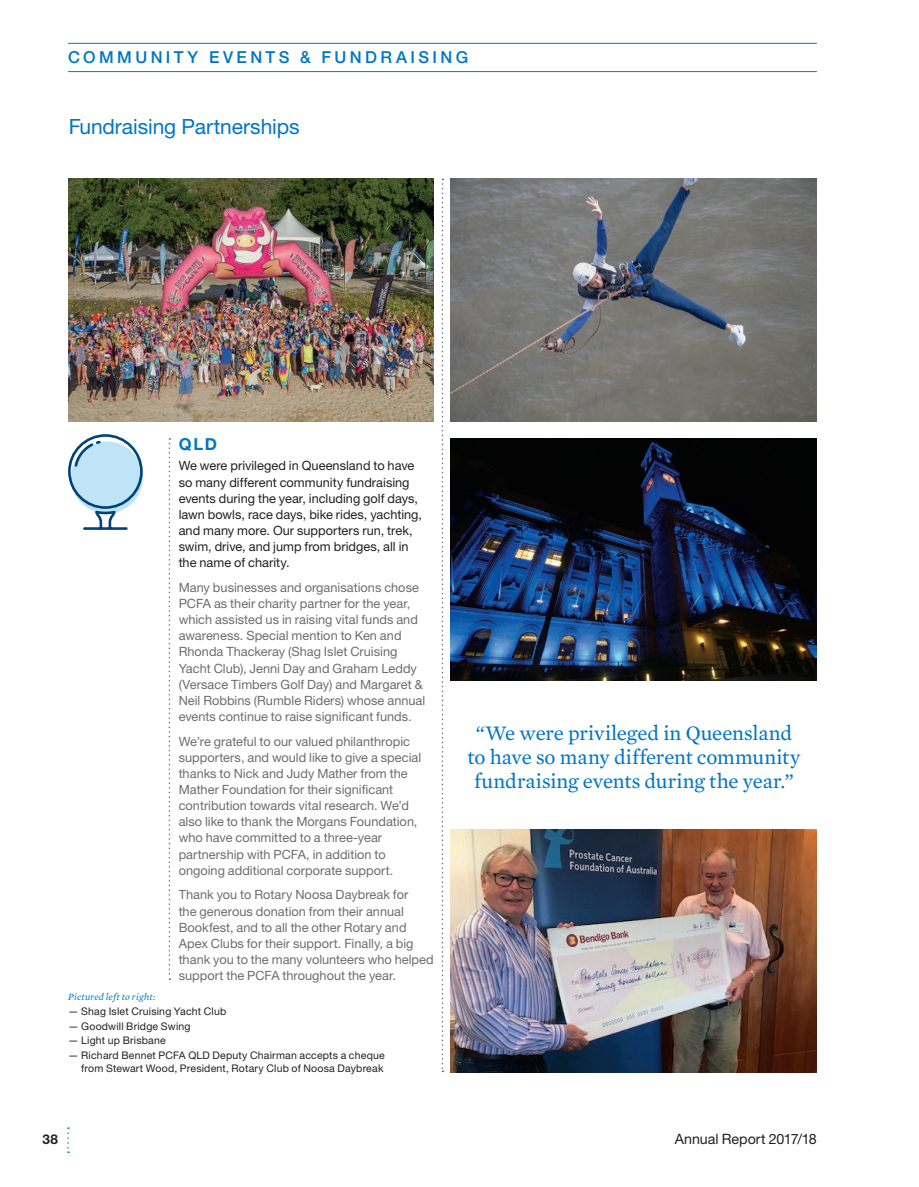
<style>
.page{position:relative;width:919px;height:1187px;background:#fff}
.page>*{position:absolute;margin:0;border:0;box-sizing:border-box;transform-origin:0 0}
.t1{font:21px/24px "Mercury Text G2";letter-spacing:-.005em;color:#0076c8;text-align:center}
.t2{font:21px "Helvetica Neue LT Std";letter-spacing:-.005em;color:#0076c8}
.t3{font:500 16.5px "Helvetica Neue LT Std";letter-spacing:.205em;color:#0076c8}
.t4{font:700 16.5px "Helvetica Neue LT Std";color:#0076c8}
.t5{font:14.25px "Helvetica Neue LT Std";letter-spacing:-.005em;color:#231f20}
.t6{font:700 13.5px "Helvetica Neue LT Std";color:#231f20}
.t7{font:12.75px/16.2px "Helvetica Neue LT Std";color:#6c6d70}
.t8{font:12.75px/16.2px "Helvetica Neue LT Std";color:#231f20}
.t9{font:10.5px/12.8px "Helvetica Neue LT Std";letter-spacing:.02em;color:#231f20;text-align:right}
.t10{font:italic 9.75px "Mercury Text G2";letter-spacing:.02em;color:#0076c8}
</style>
<div class="page">
<svg style="left:67px;top:1127px;width:2px;height:25px"></svg>
<svg style="left:441px;top:179px;width:2px;height:892px"></svg>
<svg style="left:169px;top:438px;width:1px;height:541px"></svg>
<img style="left:68px;top:179px;width:366px;height:242px">
<img style="left:451px;top:179px;width:365px;height:242px">
<img style="left:451px;top:438px;width:365px;height:242px">
<img style="left:451px;top:829px;width:365px;height:242px">
<svg style="left:68px;top:434px;width:75px;height:96px"></svg>
<hr style="left:68px;top:43px;width:748px;height:1px;background:#0076c8">
<hr style="left:68px;top:71px;width:748px;height:1px;background:#0076c8">
<p class="t3" style="left:68px;top:47px;width:401px">COMMUNITY EVENTS &amp; FUNDRAISING</p>
<h1 class="t2" style="left:68px;top:114px;width:233px">Fundraising Partnerships</h1>
<p class="t4" style="left:179px;top:434px;width:40px">QLD</p>
<p class="t8" style="left:179px;top:457px;width:245px">We were privileged in Queensland to have so many different community fundraising events during the year, including golf days, lawn bowls, race days, bike rides, yachting, and many more. Our supporters run, trek, swim, drive, and jump from bridges, all in the name of charity.</p>
<p class="t7" style="left:179px;top:579px;width:248px">Many businesses and organisations chose PCFA as their charity partner for the year, which assisted us in raising vital funds and awareness. Special mention to Ken and Rhonda Thackeray (Shag Islet Cruising Yacht Club), Jenni Day and Graham Leddy (Versace Timbers Golf Day) and Margaret &amp; Neil Robbins (Rumble Riders) whose annual events continue to raise significant funds.</p>
<p class="t7" style="left:179px;top:732px;width:244px">We’re grateful to our valued philanthropic supporters, and would like to give a special thanks to Nick and Judy Mather from the Mather Foundation for their significant contribution towards vital research. We’d also like to thank the Morgans Foundation, who have committed to a three-year partnership with PCFA, in addition to ongoing additional corporate support.</p>
<p class="t7" style="left:179px;top:886px;width:256px">Thank you to Rotary Noosa Daybreak for<br>the generous donation from their annual Bookfest, and to all the other Rotary and Apex Clubs for their support. Finally, a big thank you to the many volunteers who helped support the PCFA throughout the year.</p>
<p class="t10" style="left:68px;top:989px;width:89px">Pictured left to right:</p>
<p class="t9" style="left:68px;top:1004px;width:160px">— Shag Islet Cruising Yacht Club</p>
<p class="t9" style="left:68px;top:1019px;width:124px">— Goodwill Bridge Swing</p>
<p class="t9" style="left:68px;top:1034px;width:99px">— Light up Brisbane</p>
<p class="t9" style="left:68px;top:1048px;width:318px">— Richard Bennet PCFA QLD Deputy Chairman accepts a cheque from Stewart Wood, President, Rotary Club of Noosa Daybreak</p>
<p class="t1" style="left:467px;top:719px;width:334px">“We were privileged in Queensland to have so many different community fundraising events during the year.”</p>
<p class="t6" style="left:43px;top:1131px;width:17px">38</p>
<p class="t5" style="left:674px;top:1130px;width:143px">Annual Report 2017/18</p>
</div>
